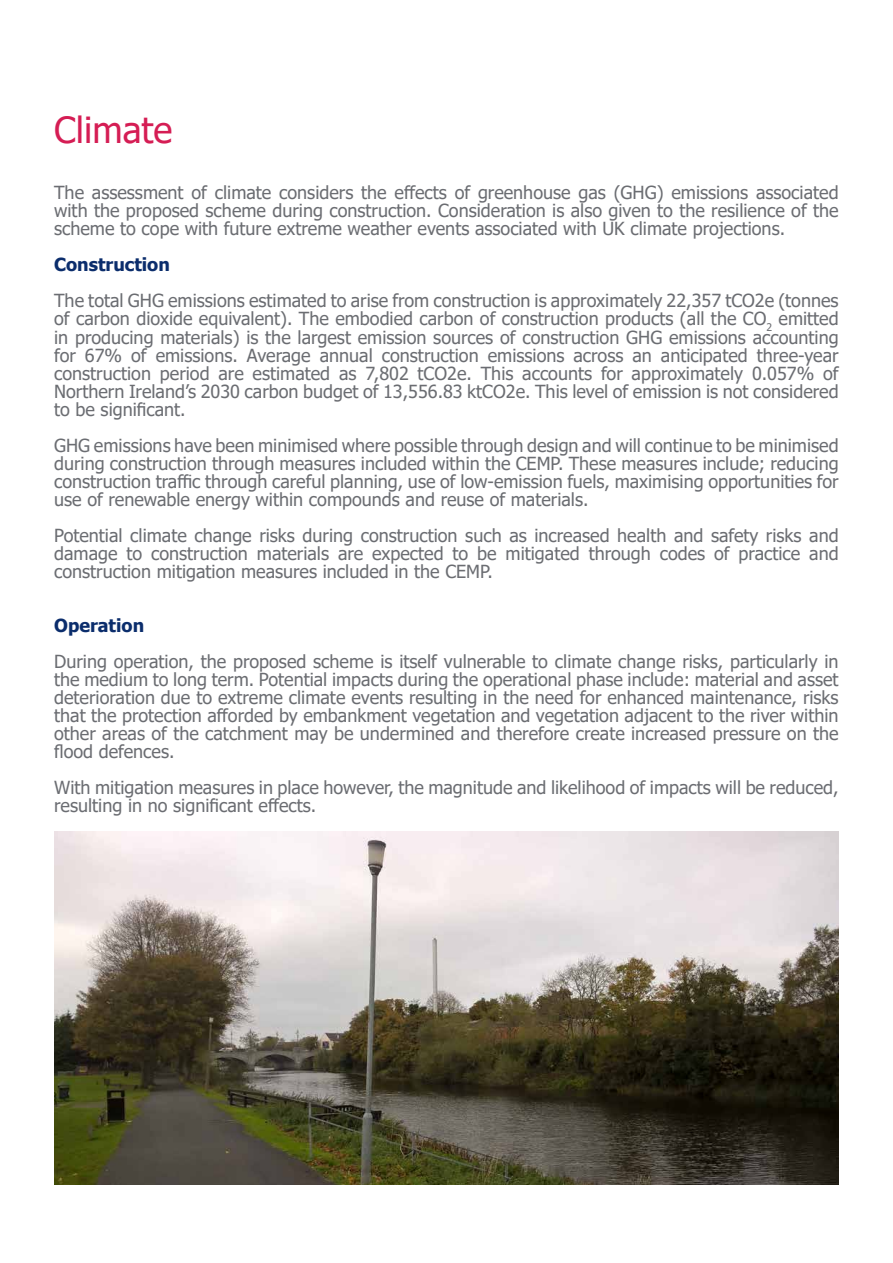
<style>
.page{position:relative;width:893px;height:1263px;background:#fff}
.page>*{position:absolute;margin:0;border:0;box-sizing:border-box;transform-origin:0 0}
.t1{font:36px "Tahoma";color:#d51d54}
.t2{font:18px/18px "Tahoma";color:#6b6d72;text-align:justify}
.t3{font:700 18px "Tahoma";color:#0b2d6c}
</style>
<div class="page">
<img style="left:54px;top:831px;width:785px;height:354px">
<h1 class="t1" style="left:54px;top:106px;width:120px">Climate</h1>
<p class="t2" style="left:54px;top:185px;width:786px">The assessment of climate considers the effects of greenhouse gas (GHG) emissions associated with the proposed scheme during construction. Consideration is also given to the resilience of the scheme to cope with future extreme weather events associated with UK climate projections.</p>
<p class="t3" style="left:54px;top:252px;width:117px">Construction</p>
<p class="t2" style="left:54px;top:293px;width:786px">The total GHG emissions estimated to arise from construction is approximately 22,357 tCO2e (tonnes of carbon dioxide equivalent). The embodied carbon of construction products (all the CO<sub>2</sub> emitted in producing materials) is the largest emission sources of construction GHG emissions accounting for 67% of emissions. Average annual construction emissions across an anticipated three-year construction period are estimated as 7,802 tCO2e. This accounts for approximately 0.057% of Northern Ireland’s 2030 carbon budget of 13,556.83 ktCO2e. This level of emission is not considered to be significant.</p>
<p class="t2" style="left:54px;top:437px;width:786px">GHG emissions have been minimised where possible through design and will continue to be minimised during construction through measures included within the CEMP. These measures include; reducing construction traffic through careful planning, use of low-emission fuels, maximising opportunities for use of renewable energy within compounds and reuse of materials.</p>
<p class="t2" style="left:54px;top:527px;width:786px">Potential climate change risks during construction such as increased health and safety risks and damage to construction materials are expected to be mitigated through codes of practice and construction mitigation measures included in the CEMP.</p>
<p class="t3" style="left:54px;top:612px;width:92px">Operation</p>
<p class="t2" style="left:54px;top:653px;width:786px">During operation, the proposed scheme is itself vulnerable to climate change risks, particularly in the medium to long term. Potential impacts during the operational phase include: material and asset deterioration due to extreme climate events resulting in the need for enhanced maintenance, risks that the protection afforded by embankment vegetation and vegetation adjacent to the river within other areas of the catchment may be undermined and therefore create increased pressure on the flood defences.</p>
<p class="t2" style="left:54px;top:779px;width:786px">With mitigation measures in place however, the magnitude and likelihood of impacts will be reduced, resulting in no significant effects.</p>
</div>
